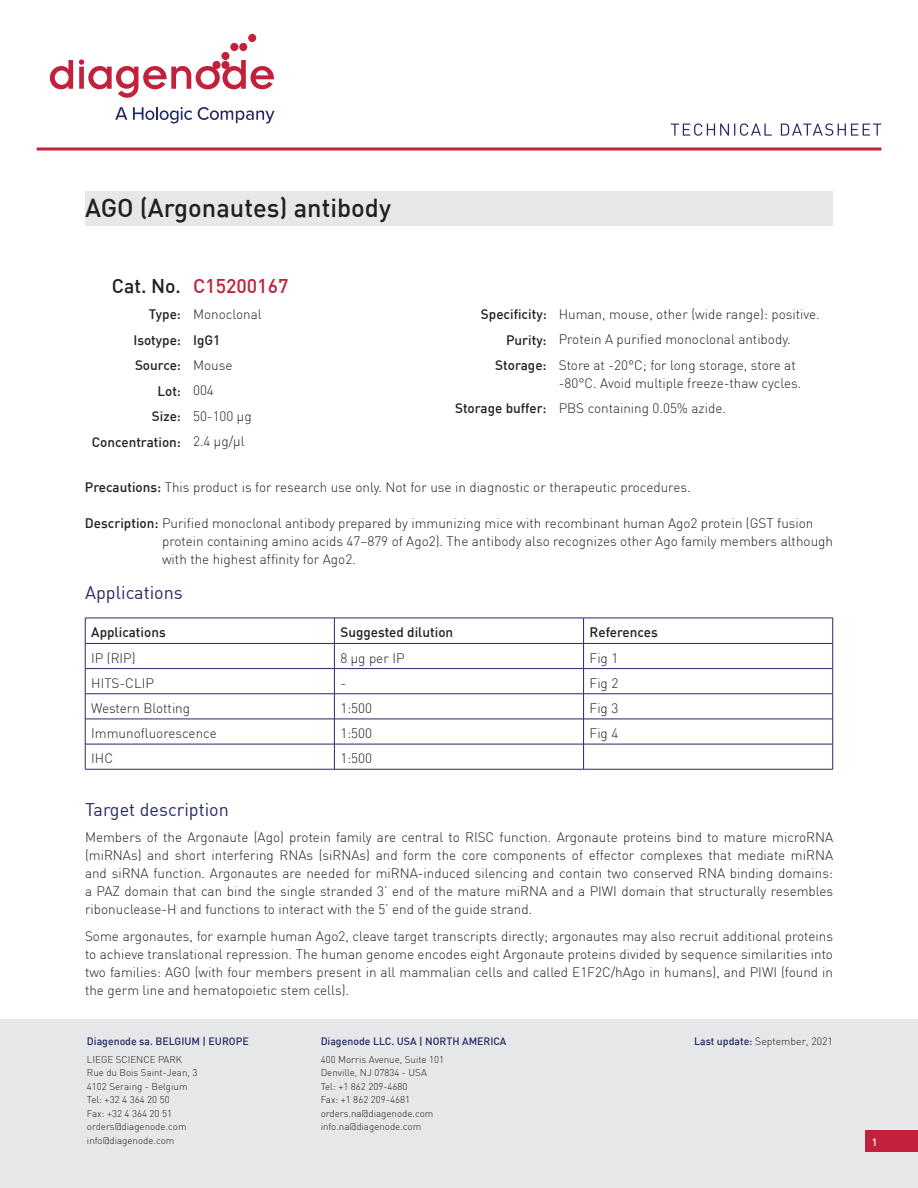
<style>
.page{position:relative;width:918px;height:1188px;background:#fff}
.page>*{position:absolute;margin:0;border:0;box-sizing:border-box;transform-origin:0 0}
.TITLE_1{font:500 25.5px "DIN";color:#231f20}
.BODY_left{font:500 19.5px "DIN";color:#c1213a}
.BODY_left-2{font:500 19.5px "DIN";color:#231f20}
.TITLE_2{font:18px "DIN";color:#252a66}
.BODY_justifié{font:300 13.5px/18px "DIN";color:#231f20;text-align:justify}
.BODY_left-3{font:300 13.5px/18px "DIN";color:#231f20}
.TAB{font:300 13.5px "DIN";color:#231f20}
.BODY_justifié-2{font:500 13.5px "DIN";color:#231f20}
.TAB-2{font:500 13.5px "DIN";color:#231f20}
.BODY_left-4{font:500 13.5px "DIN";color:#231f20}
.t1{font:500 10.5px "DIN";color:#252a66}
.Pied-de-page{font:300 10.5px "DIN";color:#231f20}
.t2{font:500 10.5px "DIN";color:#fff}
.t3{font:300 9.75px/13.5px "DIN";color:#231f20}
.s1{font-weight:500}
.s2{font-weight:500;color:#252a66}
</style>
<div class="page">
<div style="left:0;top:1019px;width:918px;height:169px;background:#e6e7e9"></div>
<div style="left:865px;top:1131px;width:53px;height:21px;background:#c1213a"></div>
<hr style="left:37px;top:148px;width:844px;height:3px;background:#c1213a">
<svg style="left:671px;top:123px;width:210px;height:13px"></svg>
<svg style="left:115px;top:107px;width:12px;height:13px"></svg>
<svg style="left:133px;top:107px;width:59px;height:16px"></svg>
<svg style="left:198px;top:107px;width:77px;height:16px"></svg>
<div style="left:221px;top:52px;width:9px;height:8px;background:#c1213a;border-radius:50%"></div>
<div style="left:230px;top:43px;width:8px;height:8px;background:#c1213a;border-radius:50%"></div>
<div style="left:239px;top:43px;width:8px;height:8px;background:#c1213a;border-radius:50%"></div>
<div style="left:248px;top:34px;width:8px;height:8px;background:#c1213a;border-radius:50%"></div>
<svg style="left:50px;top:60px;width:23px;height:29px"></svg>
<svg style="left:79px;top:59px;width:195px;height:39px"></svg>
<div style="left:85px;top:191px;width:748px;height:35px;background:#e6e7e9"></div>
<hr style="left:85px;top:618px;width:249px;height:1px;background:#252a66">
<hr style="left:334px;top:618px;width:250px;height:1px;background:#252a66">
<hr style="left:584px;top:618px;width:249px;height:1px;background:#252a66">
<hr style="left:85px;top:643px;width:249px;height:1px;background:#252a66">
<hr style="left:334px;top:643px;width:250px;height:1px;background:#252a66">
<hr style="left:584px;top:643px;width:249px;height:1px;background:#252a66">
<hr style="left:85px;top:668px;width:249px;height:1px;background:#252a66">
<hr style="left:334px;top:668px;width:250px;height:1px;background:#252a66">
<hr style="left:584px;top:668px;width:249px;height:1px;background:#252a66">
<hr style="left:85px;top:694px;width:249px;height:1px;background:#252a66">
<hr style="left:334px;top:694px;width:250px;height:1px;background:#252a66">
<hr style="left:584px;top:694px;width:249px;height:1px;background:#252a66">
<hr style="left:85px;top:719px;width:249px;height:1px;background:#252a66">
<hr style="left:334px;top:719px;width:250px;height:1px;background:#252a66">
<hr style="left:584px;top:719px;width:249px;height:1px;background:#252a66">
<hr style="left:85px;top:744px;width:249px;height:1px;background:#252a66">
<svg style="left:85px;top:618px;width:1px;height:151px"></svg>
<hr style="left:334px;top:744px;width:250px;height:1px;background:#252a66">
<svg style="left:334px;top:618px;width:1px;height:151px"></svg>
<hr style="left:584px;top:744px;width:249px;height:1px;background:#252a66">
<svg style="left:583px;top:619px;width:1px;height:150px"></svg>
<svg style="left:832px;top:618px;width:1px;height:151px"></svg>
<hr style="left:85px;top:769px;width:249px;height:1px;background:#252a66">
<hr style="left:334px;top:769px;width:250px;height:1px;background:#252a66">
<hr style="left:584px;top:769px;width:249px;height:1px;background:#252a66">
<p class="TITLE_1" style="left:85px;top:191px;width:307px">AGO (Argonautes) antibody</p>
<p class="BODY_left-2" style="left:112px;top:273px;width:71px">Cat. No.</p>
<p class="BODY_left" style="left:193px;top:273px;width:97px">C15200167</p>
<p class="BODY_justifié-2" style="left:149px;top:306px;width:34px">Type:</p>
<p class="BODY_left-3" style="left:193px;top:305px;width:70px">Monoclonal</p>
<p class="BODY_justifié-2" style="left:133px;top:331px;width:49px">Isotype:</p>
<p class="BODY_left-4" style="left:193px;top:331px;width:29px">IgG1</p>
<p class="BODY_justifié-2" style="left:135px;top:357px;width:48px">Source:</p>
<p class="BODY_justifié" style="left:193px;top:356px;width:41px">Mouse</p>
<p class="BODY_justifié-2" style="left:157px;top:382px;width:25px">Lot:</p>
<p class="BODY_justifié" style="left:193px;top:381px;width:22px">004</p>
<p class="BODY_justifié-2" style="left:152px;top:408px;width:31px">Size:</p>
<p class="BODY_justifié" style="left:193px;top:407px;width:60px">50-100 μg</p>
<p class="BODY_justifié-2" style="left:92px;top:433px;width:91px">Concentration:</p>
<p class="BODY_justifié" style="left:193px;top:432px;width:53px">2.4 µg/µl</p>
<p class="BODY_justifié-2" style="left:481px;top:306px;width:67px">Specificity:</p>
<p class="BODY_left-3" style="left:559px;top:305px;width:263px">Human, mouse, other (wide range): positive.</p>
<p class="BODY_justifié-2" style="left:506px;top:331px;width:42px">Purity:</p>
<p class="BODY_left-3" style="left:559px;top:330px;width:234px">Protein A purified monoclonal antibody.</p>
<p class="BODY_justifié-2" style="left:495px;top:357px;width:53px">Storage:</p>
<p class="BODY_left-3" style="left:559px;top:356px;width:244px">Store at -20°C; for long storage, store at -80°C. Avoid multiple freeze-thaw cycles.</p>
<p class="BODY_justifié-2" style="left:455px;top:400px;width:93px">Storage buffer:</p>
<p class="BODY_left-3" style="left:559px;top:399px;width:169px">PBS containing 0.05% azide.</p>
<p class="BODY_left-3" style="left:85px;top:478px;width:607px"><span class="s1">Precautions:</span> This product is for research use only. Not for use in diagnostic or therapeutic procedures.</p>
<p class="BODY_left-3" style="left:162px;top:514px;width:673px;text-indent:-77px"><span class="s1">Description:</span> Purified monoclonal antibody prepared by immunizing mice with recombinant human Ago2 protein (GST fusion protein containing amino acids 47–879 of Ago2). The antibody also recognizes other Ago family members although with the highest affinity for Ago2.</p>
<p class="TITLE_2" style="left:85px;top:581px;width:99px">Applications</p>
<p class="TAB-2" style="left:91px;top:624px;width:76px">Applications</p>
<p class="TAB-2" style="left:340px;top:624px;width:114px">Suggested dilution</p>
<p class="TAB-2" style="left:590px;top:624px;width:70px">References</p>
<p class="TAB" style="left:91px;top:649px;width:46px">IP (RIP)</p>
<p class="TAB" style="left:340px;top:649px;width:66px">8 µg per IP</p>
<p class="TAB" style="left:590px;top:649px;width:30px">Fig 1</p>
<p class="TAB" style="left:91px;top:675px;width:64px">HITS-CLIP</p>
<p class="TAB" style="left:340px;top:675px;width:7px">-</p>
<p class="TAB" style="left:590px;top:675px;width:30px">Fig 2</p>
<p class="TAB" style="left:91px;top:700px;width:100px">Western Blotting</p>
<p class="TAB" style="left:340px;top:700px;width:33px">1:500</p>
<p class="TAB" style="left:590px;top:700px;width:30px">Fig 3</p>
<p class="TAB" style="left:91px;top:725px;width:127px">Immunofluorescence</p>
<p class="TAB" style="left:340px;top:725px;width:33px">1:500</p>
<p class="TAB" style="left:590px;top:725px;width:30px">Fig 4</p>
<p class="TAB" style="left:91px;top:750px;width:23px">IHC</p>
<p class="TAB" style="left:340px;top:750px;width:33px">1:500</p>
<p class="TITLE_2" style="left:85px;top:798px;width:145px">Target description</p>
<p class="BODY_justifié" style="left:85px;top:829px;width:750px">Members of the Argonaute (Ago) protein family are central to RISC function. Argonaute proteins bind to mature microRNA (miRNAs) and short interfering RNAs (siRNAs) and form the core components of effector complexes that mediate miRNA and siRNA function. Argonautes are needed for miRNA-induced silencing and contain two conserved RNA binding domains: a PAZ domain that can bind the single stranded 3’ end of the mature miRNA and a PIWI domain that structurally resembles ribonuclease-H and functions to interact with the 5’ end of the guide strand.</p>
<p class="BODY_justifié" style="left:85px;top:927px;width:750px">Some argonautes, for example human Ago2, cleave target transcripts directly; argonautes may also recruit additional proteins to achieve translational repression. The human genome encodes eight Argonaute proteins divided by sequence similarities into two families: AGO (with four members present in all mammalian cells and called E1F2C/hAgo in humans), and PIWI (found in the germ line and hematopoietic stem cells).</p>
<p class="t1" style="left:87px;top:1034px;width:163px">Diagenode sa. BELGIUM | EUROPE</p>
<p class="t3" style="left:87px;top:1052px;width:112px">LIEGE SCIENCE PARK<br>Rue du Bois Saint-Jean, 3<br>4102 Seraing - Belgium<br>Tel: +32 4 364 20 50<br>Fax: +32 4 364 20 51 orders@diagenode.com info@diagenode.com</p>
<p class="t1" style="left:321px;top:1034px;width:187px">Diagenode LLC. USA | NORTH AMERICA</p>
<p class="t3" style="left:321px;top:1052px;width:125px">400 Morris Avenue, Suite 101<br>Denville, NJ 07834 - USA<br>Tel: +1 862 209-4680<br>Fax: +1 862 209-4681 orders.na@diagenode.com info.na@diagenode.com</p>
<p class="Pied-de-page" style="left:694px;top:1035px;width:140px"><span class="s2">Last update:</span> September, 2021</p>
<p class="t2" style="left:872px;top:1136px;width:7px">1</p>
</div>
